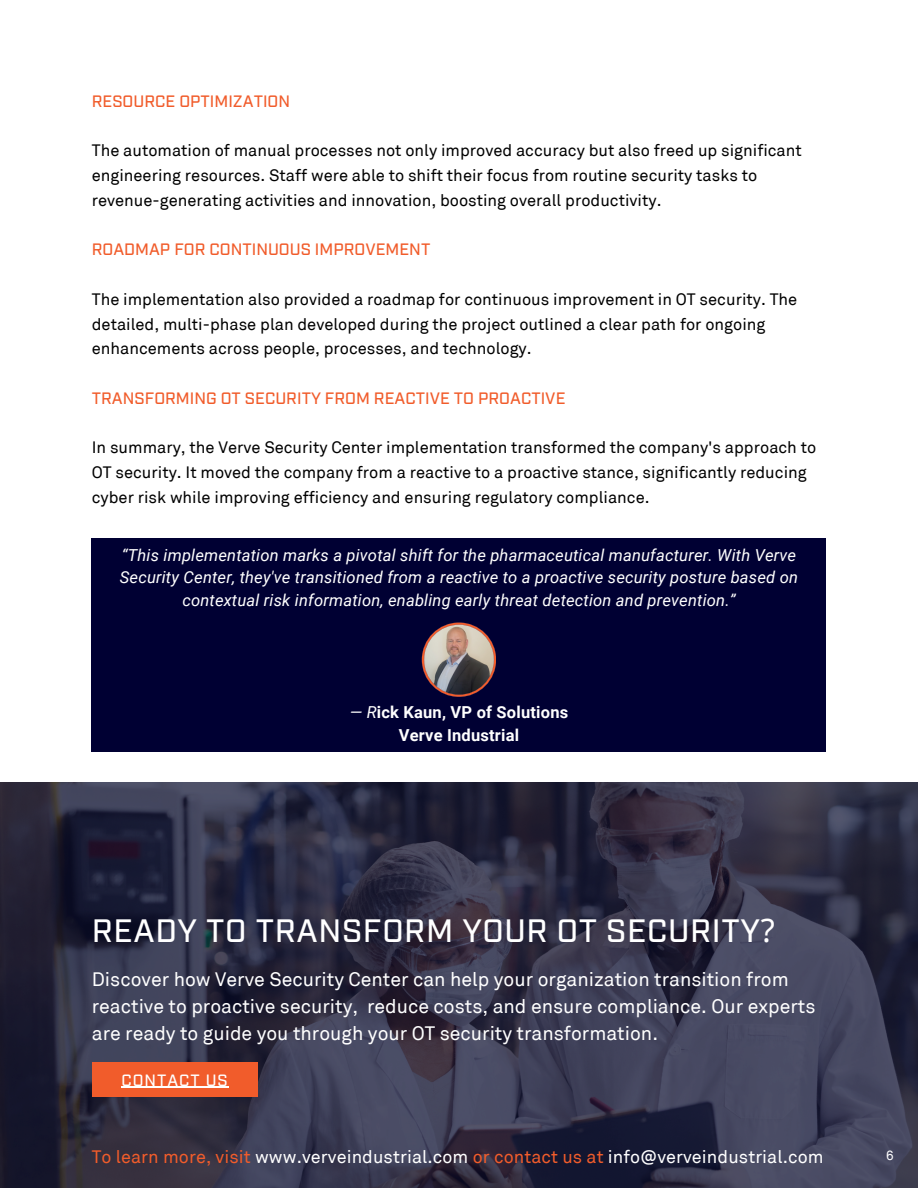
<style>
.page{position:relative;width:918px;height:1188px;background:#fff}
.page>*{position:absolute;margin:0;border:0;box-sizing:border-box;transform-origin:0 0}
.t1{font:500 32.4px "Industry Test";letter-spacing:.02em;color:#fff}
.t2{font:19.5px/27px "Akkurat";color:#fff}
.t3{font:18px "Akkurat";letter-spacing:.005em;color:#fff}
.t4{font:16.5px/24.8px "Akkurat";color:#000}
.t5{font:italic 16.5px/22.5px "Roboto";letter-spacing:.01em;color:#fff;text-align:center}
.t6{font:500 16.5px "Industry Test";color:#f15c2b}
.t7{font:700 16.5px "Roboto";letter-spacing:.01em;color:#fff}
.t8{font:500 16.35px "Industry Test";letter-spacing:.06em;color:#fff}
.t9{font:13.5px "Akkurat";color:#fff}
.s1{font-weight:400;font-style:italic}
.s2{font-family:"Noto Sans";font-weight:400}
.s3{color:#f15c2b}
</style>
<div class="page">
<img style="left:0;top:782px;width:918px;height:406px">
<div style="left:92px;top:1062px;width:165px;height:34px;background:#f15c2b"></div>
<hr style="left:122px;top:1087px;width:107px;height:1px;background:#fff">
<div style="left:92px;top:538px;width:734px;height:214px;background:#003"></div>
<img style="left:422px;top:622px;width:74px;height:75px">
<p class="t6" style="left:92px;top:90px;width:200px">RESOURCE OPTIMIZATION</p>
<p class="t4" style="left:92px;top:138px;width:712px">The automation of manual processes not only improved accuracy but also freed up significant engineering resources. Staff were able to shift their focus from routine security tasks to revenue-generating activities and innovation, boosting overall productivity.</p>
<p class="t6" style="left:92px;top:238px;width:340px">ROADMAP FOR CONTINUOUS IMPROVEMENT</p>
<p class="t4" style="left:92px;top:286px;width:707px">The implementation also provided a roadmap for continuous improvement in OT security. The detailed, multi-phase plan developed during the project outlined a clear path for ongoing enhancements across people, processes, and technology.</p>
<p class="t6" style="left:92px;top:387px;width:475px">TRANSFORMING OT SECURITY FROM REACTIVE TO PROACTIVE</p>
<p class="t4" style="left:92px;top:435px;width:726px">In summary, the Verve Security Center implementation transformed the company's approach to<br>OT security. It moved the company from a reactive to a proactive stance, significantly reducing cyber risk while improving efficiency and ensuring regulatory compliance.</p>
<h3 class="t5" style="left:120px;top:544px;width:680px">“This implementation marks a pivotal shift for the pharmaceutical manufacturer. With Verve<br>Security Center, they've transitioned from a reactive to a proactive security posture based on contextual risk information, enabling early threat detection and prevention.”</h3>
<p class="t7" style="left:350px;top:703px;width:220px"><span class="s1">— R</span>ick Kaun, VP of Solutions</p>
<h3 class="t7" style="left:399px;top:726px;width:122px">Verve Industrial</h3>
<h1 class="t1" style="left:92px;top:908px;width:685px">READY TO TRANSFORM YOUR OT SECURITY<span class="s2">?</span></h1>
<h2 class="t2" style="left:92px;top:965px;width:725px">Discover how Verve Security Center can help your organization transition from reactive to proactive security, reduce costs, and ensure compliance. Our experts are ready to guide you through your OT security transformation.</h2>
<p class="t8" style="left:122px;top:1069px;width:108px">CONTACT US</p>
<p class="t3" style="left:92px;top:1145px;width:733px"><span class="s3">To learn more, visit</span> www.verveindustrial.com <span class="s3">or contact us at</span> info@verveindustrial.com</p>
<h3 class="t9" style="left:886px;top:1147px;width:9px">6</h3>
</div>
